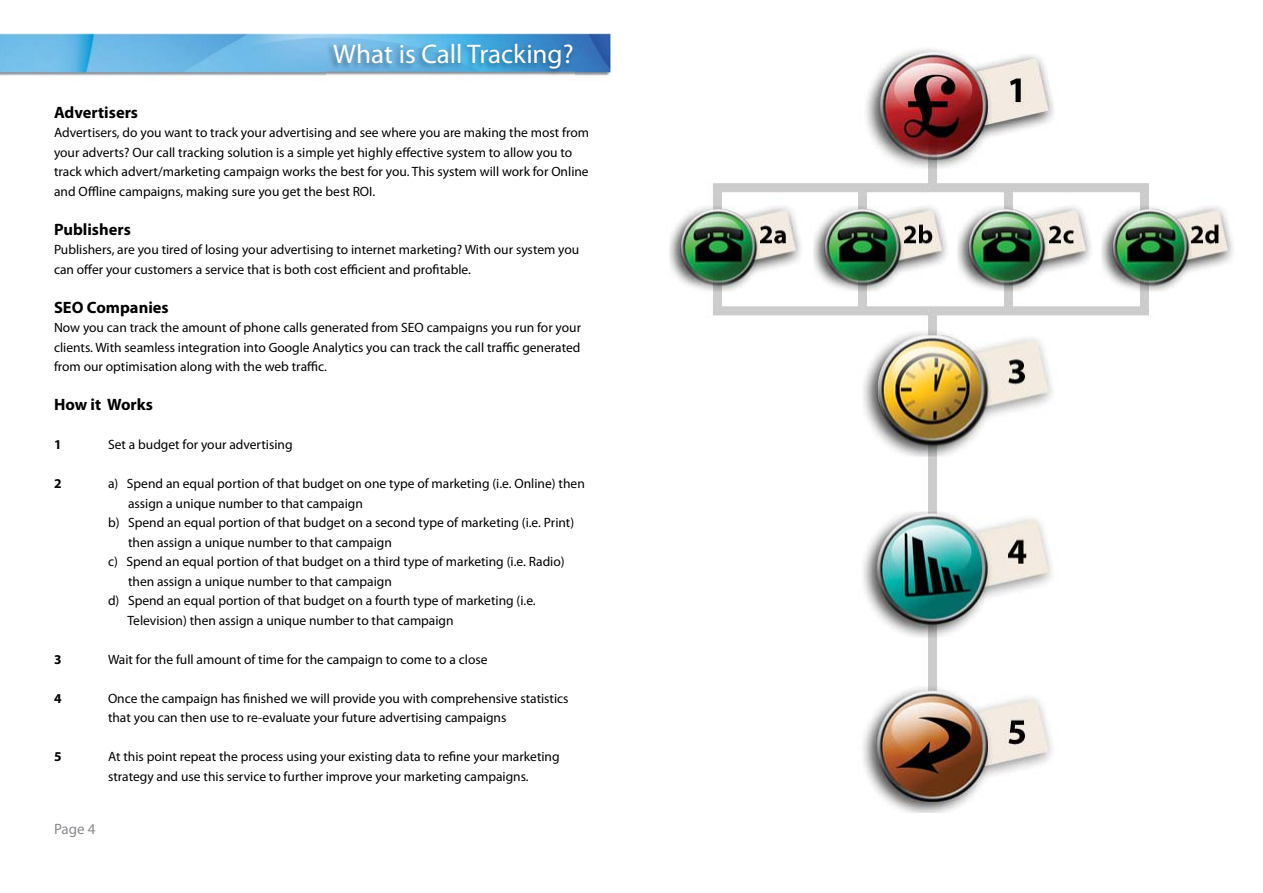
<style>
.page{position:relative;width:1263px;height:893px;background:#fff}
.page>*{position:absolute;margin:0;border:0;box-sizing:border-box;transform-origin:0 0}
.t1{font:27px "Myriad Pro";color:#fff}
.t2{font:700 16.5px "Myriad Pro";color:#000}
.t3{font:15px "Myriad Pro";color:#87898c}
.t4{font:13.5px/19.5px "Myriad Pro";color:#000}
.t5{font:700 13.5px "Myriad Pro";color:#000}
</style>
<div class="page">
<img style="left:0;top:33px;width:612px;height:45px">
<img style="left:326px;top:42px;width:249px;height:33px">
<img style="left:669px;top:49px;width:564px;height:764px">
<p class="t1" style="left:333px;top:44px;width:242px">What is Call Tracking?</p>
<p class="t2" style="left:54px;top:106px;width:86px">Advertisers</p>
<p class="t4" style="left:54px;top:124px;width:537px">Advertisers, do you want to track your advertising and see where you are making the most from your adverts? Our call tracking solution is a simple yet highly effective system to allow you to track which advert/marketing campaign works the best for you. This system will work for Online and Offline campaigns, making sure you get the best ROI.</p>
<p class="t2" style="left:54px;top:223px;width:78px">Publishers</p>
<p class="t4" style="left:54px;top:241px;width:527px">Publishers, are you tired of losing your advertising to internet marketing? With our system you can offer your customers a service that is both cost efficient and profitable.</p>
<p class="t2" style="left:54px;top:301px;width:116px">SEO Companies</p>
<p class="t4" style="left:54px;top:319px;width:529px;text-align:justify">Now you can track the amount of phone calls generated from SEO campaigns you run for your clients. With seamless integration into Google Analytics you can track the call traffic generated from our optimisation along with the web traffic.</p>
<p class="t2" style="left:54px;top:398px;width:100px">How it Works</p>
<p class="t5" style="left:54px;top:439px;width:9px">1</p>
<p class="t4" style="left:108px;top:436px;width:186px">Set a budget for your advertising</p>
<p class="t5" style="left:54px;top:479px;width:9px">2</p>
<p class="t4" style="left:108px;top:475px;width:478px">a) Spend an equal portion of that budget on one type of marketing (i.e. Online) then</p>
<p class="t4" style="left:128px;top:495px;width:236px">assign a unique number to that campaign</p>
<p class="t4" style="left:108px;top:514px;width:468px">b) Spend an equal portion of that budget on a second type of marketing (i.e. Print)</p>
<p class="t4" style="left:128px;top:534px;width:265px">then assign a unique number to that campaign</p>
<p class="t4" style="left:108px;top:553px;width:458px">c) Spend an equal portion of that budget on a third type of marketing (i.e. Radio)</p>
<p class="t4" style="left:128px;top:573px;width:265px">then assign a unique number to that campaign</p>
<p class="t4" style="left:108px;top:592px;width:429px">d) Spend an equal portion of that budget on a fourth type of marketing (i.e.</p>
<p class="t4" style="left:127px;top:612px;width:328px">Television) then assign a unique number to that campaign</p>
<p class="t5" style="left:54px;top:654px;width:9px">3</p>
<p class="t4" style="left:108px;top:651px;width:381px">Wait for the full amount of time for the campaign to come to a close</p>
<p class="t5" style="left:54px;top:693px;width:9px">4</p>
<p class="t4" style="left:108px;top:690px;width:462px">Once the campaign has finished we will provide you with comprehensive statistics that you can then use to re-evaluate your future advertising campaigns</p>
<p class="t5" style="left:54px;top:751px;width:9px">5</p>
<p class="t4" style="left:108px;top:748px;width:453px">At this point repeat the process using your existing data to refine your marketing strategy and use this service to further improve your marketing campaigns.</p>
<p class="t3" style="left:54px;top:823px;width:43px">Page 4</p>
</div>
